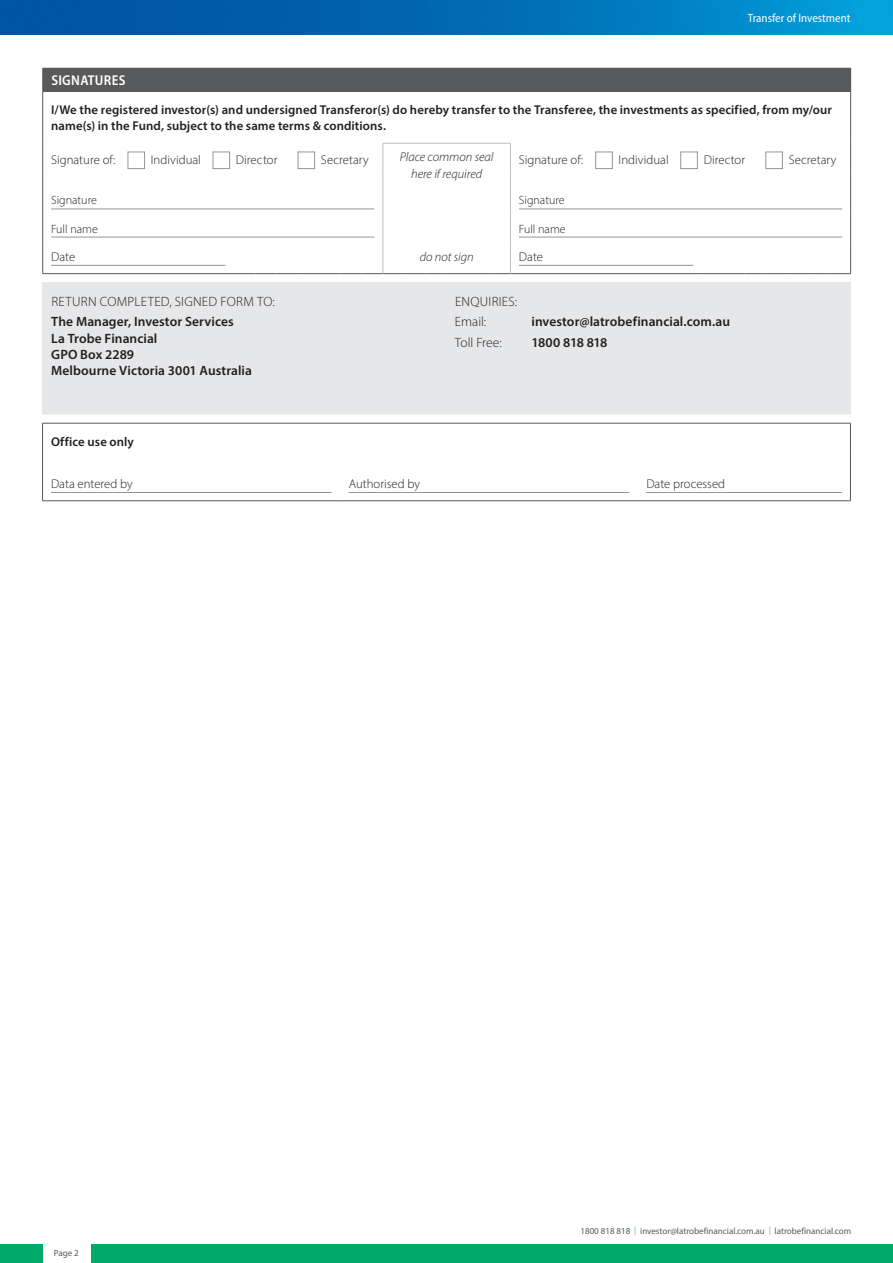
<style>
.page{position:relative;width:893px;height:1263px;background:#fff}
.page>*{position:absolute;margin:0;border:0;box-sizing:border-box;transform-origin:0 0}
.t1{font:600 semi-condensed 14.25px "Myriad Pro";letter-spacing:.02em;color:#fff}
.t2{font:600 13.5px/16.2px "Myriad Pro";letter-spacing:.005em;color:#231f20}
.t3{font:300 13.5px/20.4px "Myriad Pro";letter-spacing:.02em;color:#231f20}
.t4{font:600 13.5px "Myriad Pro";letter-spacing:-.03em;color:#231f20}
.t5{font:300 13.5px "Myriad Pro";letter-spacing:-.005em;color:#231f20}
.t6{font:600 12.75px/16.5px "Myriad Pro";letter-spacing:.01em;color:#231f20}
.t7{font:300 12.75px "Myriad Pro";color:#231f20}
.t8{font:italic 300 12.75px/16.5px "Myriad Pro";color:#231f20;text-align:center}
.t9{font:300 12px "Myriad Pro";color:#231f20}
.t10{font:semi-condensed 12px "Myriad Pro";color:#fff}
.t11{font:9px "Myriad Pro";color:#58595b}
.s1{color:#5bb884}
</style>
<div class="page">
<img style="left:0;top:0;width:893px;height:34px">
<div style="left:0;top:1244px;width:893px;height:19px;background:#00ab69"></div>
<div style="left:43px;top:1232px;width:47px;height:31px;background:#fff"></div>
<div style="left:43px;top:283px;width:807px;height:131px;background:#e6e7e8"></div>
<hr style="left:42px;top:423px;width:298px;height:1px;background:#58595b">
<hr style="left:42px;top:423px;width:1px;height:31px;background:#58595b">
<hr style="left:340px;top:423px;width:298px;height:1px;background:#58595b">
<hr style="left:638px;top:423px;width:213px;height:1px;background:#58595b">
<hr style="left:850px;top:423px;width:1px;height:31px;background:#58595b">
<hr style="left:42px;top:454px;width:1px;height:47px;background:#58595b">
<hr style="left:850px;top:454px;width:1px;height:47px;background:#58595b">
<hr style="left:42px;top:500px;width:298px;height:1px;background:#58595b">
<hr style="left:340px;top:500px;width:298px;height:1px;background:#58595b">
<hr style="left:638px;top:500px;width:213px;height:1px;background:#58595b">
<hr style="left:51px;top:492px;width:281px;height:1px;background:#939598">
<hr style="left:349px;top:492px;width:280px;height:1px;background:#939598">
<hr style="left:646px;top:492px;width:196px;height:1px;background:#939598">
<div style="left:43px;top:68px;width:808px;height:24px;background:#58595b"></div>
<svg style="left:42px;top:68px;width:1px;height:24px"></svg>
<hr style="left:42px;top:92px;width:1px;height:51px;background:#58595b">
<hr style="left:850px;top:92px;width:1px;height:51px;background:#58595b">
<hr style="left:42px;top:143px;width:1px;height:30px;background:#58595b">
<hr style="left:850px;top:143px;width:1px;height:30px;background:#58595b">
<hr style="left:42px;top:173px;width:1px;height:42px;background:#58595b">
<hr style="left:850px;top:173px;width:1px;height:42px;background:#58595b">
<svg style="left:42px;top:215px;width:1px;height:28px"></svg>
<svg style="left:850px;top:215px;width:1px;height:28px"></svg>
<hr style="left:42px;top:243px;width:1px;height:30px;background:#58595b">
<hr style="left:850px;top:243px;width:1px;height:30px;background:#58595b">
<hr style="left:43px;top:273px;width:191px;height:1px;background:#58595b">
<svg style="left:234px;top:273px;width:276px;height:1px"></svg>
<hr style="left:510px;top:273px;width:192px;height:1px;background:#58595b">
<svg style="left:702px;top:273px;width:149px;height:1px"></svg>
<hr style="left:383px;top:143px;width:1px;height:30px;background:#bcbec0">
<svg style="left:383px;top:143px;width:127px;height:1px"></svg>
<hr style="left:510px;top:143px;width:1px;height:30px;background:#bcbec0">
<hr style="left:383px;top:173px;width:1px;height:42px;background:#bcbec0">
<hr style="left:510px;top:173px;width:1px;height:42px;background:#bcbec0">
<svg style="left:383px;top:215px;width:1px;height:28px"></svg>
<svg style="left:510px;top:215px;width:1px;height:28px"></svg>
<hr style="left:383px;top:243px;width:1px;height:30px;background:#bcbec0">
<hr style="left:510px;top:243px;width:1px;height:30px;background:#bcbec0">
<div style="left:128px;top:152px;width:17px;height:17px;border:1px solid #939598"></div>
<div style="left:213px;top:152px;width:17px;height:17px;border:1px solid #939598"></div>
<div style="left:298px;top:152px;width:17px;height:17px;border:1px solid #939598"></div>
<div style="left:595px;top:152px;width:17px;height:17px;border:1px solid #939598"></div>
<div style="left:681px;top:152px;width:17px;height:17px;border:1px solid #939598"></div>
<div style="left:766px;top:152px;width:17px;height:17px;border:1px solid #939598"></div>
<hr style="left:51px;top:209px;width:323px;height:1px;background:#939598">
<hr style="left:519px;top:209px;width:323px;height:1px;background:#939598">
<hr style="left:51px;top:237px;width:323px;height:1px;background:#939598">
<hr style="left:519px;top:237px;width:323px;height:1px;background:#939598">
<hr style="left:51px;top:265px;width:175px;height:1px;background:#939598">
<hr style="left:519px;top:265px;width:174px;height:1px;background:#939598">
<p class="t10" style="left:748px;top:10px;width:104px">Transfer of Investment</p>
<p class="t1" style="left:51px;top:72px;width:76px">SIGNATURES</p>
<p class="t6" style="left:51px;top:101px;width:782px">I/We the registered investor(s) and undersigned Transferor(s) do hereby transfer to the Transferee, the investments as specified, from my/our name(s) in the Fund, subject to the same terms &amp; conditions.</p>
<p class="t7" style="left:51px;top:152px;width:66px">Signature of:</p>
<p class="t7" style="left:151px;top:152px;width:52px">Individual</p>
<p class="t7" style="left:236px;top:152px;width:43px">Director</p>
<p class="t7" style="left:321px;top:152px;width:49px">Secretary</p>
<p class="t8" style="left:400px;top:149px;width:95px">Place common seal here if required</p>
<p class="t7" style="left:519px;top:152px;width:66px">Signature of:</p>
<p class="t7" style="left:619px;top:152px;width:52px">Individual</p>
<p class="t7" style="left:704px;top:152px;width:43px">Director</p>
<p class="t7" style="left:789px;top:152px;width:49px">Secretary</p>
<p class="t9" style="left:51px;top:193px;width:47px">Signature</p>
<p class="t9" style="left:519px;top:193px;width:47px">Signature</p>
<p class="t9" style="left:51px;top:221px;width:48px">Full name</p>
<p class="t9" style="left:519px;top:221px;width:48px">Full name</p>
<p class="t7" style="left:51px;top:249px;width:26px">Date</p>
<p class="t8" style="left:420px;top:248px;width:55px">do not sign</p>
<p class="t7" style="left:519px;top:249px;width:26px">Date</p>
<p class="t3" style="left:51px;top:291px;width:225px">RETURN COMPLETED, SIGNED FORM TO:</p>
<p class="t2" style="left:51px;top:313px;width:202px">The Manager, Investor Services<br>La Trobe Financial<br>GPO Box 2289<br>Melbourne Victoria 3001 Australia</p>
<p class="t3" style="left:455px;top:291px;width:64px">ENQUIRIES:<br>Email:</p>
<p class="t2" style="left:531px;top:313px;width:200px">investor@latrobefinancial.com.au</p>
<p class="t5" style="left:455px;top:334px;width:48px">Toll Free:</p>
<p class="t4" style="left:531px;top:334px;width:77px">1800 818 818</p>
<p class="t6" style="left:51px;top:433px;width:84px">Office use only</p>
<p class="t7" style="left:51px;top:476px;width:83px">Data entered by</p>
<p class="t7" style="left:349px;top:476px;width:73px">Authorised by</p>
<p class="t7" style="left:646px;top:476px;width:80px">Date processed</p>
<p class="t11" style="left:54px;top:1248px;width:26px">Page 2</p>
<p class="t11" style="left:580px;top:1225px;width:272px">1800 818 818 <span class="s1">|</span> investor@latrobefinancial.com.au <span class="s1">|</span> latrobefinancial.com</p>
</div>
